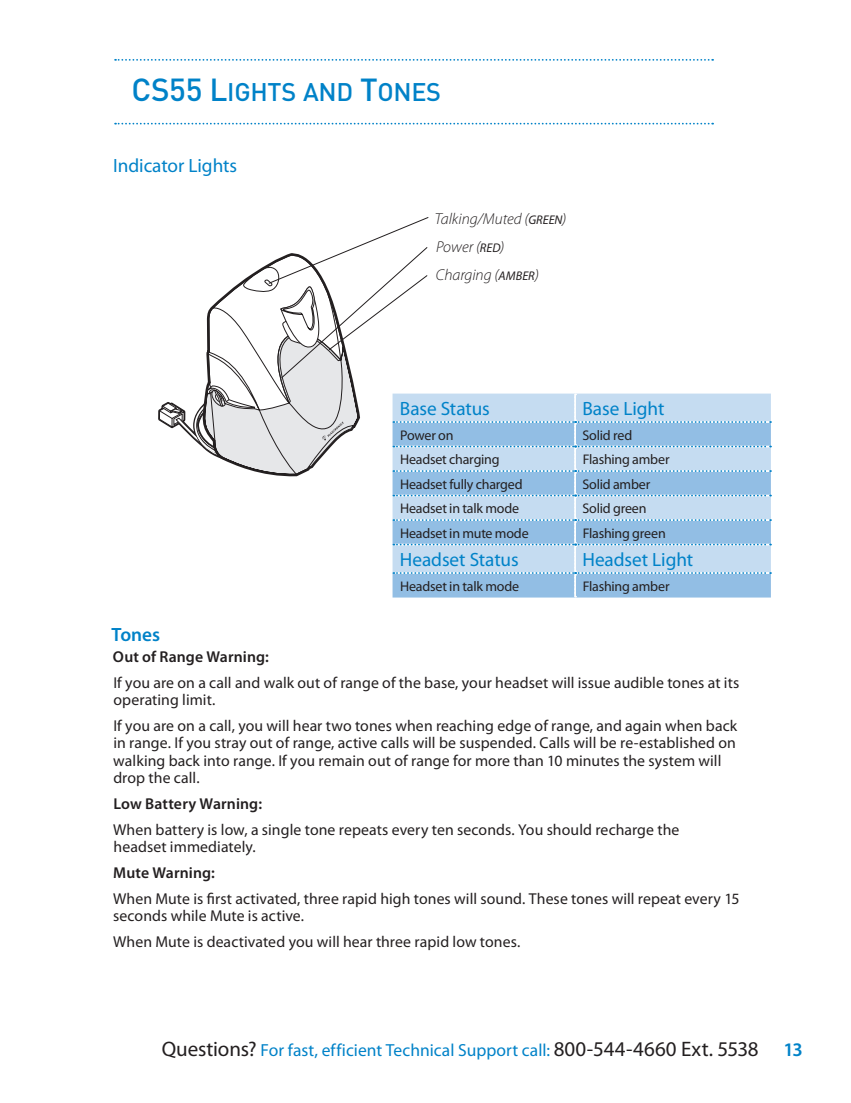
<style>
.page{position:relative;width:851px;height:1103px;background:#fff}
.page>*{position:absolute;margin:0;border:0;box-sizing:border-box;transform-origin:0 0}
.t1{font:500 25.2px "DIN";letter-spacing:-.015em;color:#0082c8}
.t2{font:19.25px "Myriad Pro";color:#0082c8}
.t3{font:600 19.25px "Myriad Pro";color:#0082c8}
.t4{font:17.5px "Myriad Pro";color:#0082c8}
.t5{font:15.75px/17.5px "Myriad Pro";letter-spacing:.005em;color:#231f20}
.t6{font:600 15.75px "Myriad Pro";letter-spacing:.005em;color:#231f20}
.t7{font:italic 300 15.75px/28px "Myriad Pro";color:#231f20}
.t8{font:14px "Myriad Pro";letter-spacing:-.015em;color:#231f20}
.s1{font-size:31.5px}
.s2{font-weight:400;font-size:12.6px}
.s3{font-size:21px;color:#231f20}
.s4{font-weight:600;font-size:19.25px}
</style>
<div class="page">
<svg style="left:158px;top:217px;width:613px;height:380px"></svg>
<svg style="left:115px;top:123px;width:598px;height:1px"></svg>
<svg style="left:115px;top:59px;width:598px;height:2px"></svg>
<h1 class="t1" style="left:131px;top:83px;width:311px"><span class="s1">CS55 L</span>IGHTS AND <span class="s1">T</span>ONES</h1>
<p class="t2" style="left:113px;top:158px;width:126px">Indicator Lights</p>
<p class="t3" style="left:112px;top:627px;width:50px">Tones</p>
<p class="t7" style="left:435px;top:206px;width:133px">Talking/Muted (<span class="s2">GREEN</span>)<br>Power (<span class="s2">RED</span>)<br>Charging (<span class="s2">AMBER</span>)</p>
<p class="t2" style="left:400px;top:401px;width:91px">Base Status</p>
<p class="t2" style="left:582px;top:401px;width:83px">Base Light</p>
<p class="t8" style="left:400px;top:429px;width:55px">Power on</p>
<p class="t8" style="left:582px;top:429px;width:51px">Solid red</p>
<p class="t8" style="left:400px;top:454px;width:101px">Headset charging</p>
<p class="t8" style="left:582px;top:454px;width:88px">Flashing amber</p>
<p class="t8" style="left:400px;top:478px;width:124px">Headset fully charged</p>
<p class="t8" style="left:582px;top:478px;width:69px">Solid amber</p>
<p class="t8" style="left:400px;top:503px;width:120px">Headset in talk mode</p>
<p class="t8" style="left:582px;top:503px;width:66px">Solid green</p>
<p class="t8" style="left:400px;top:527px;width:130px">Headset in mute mode</p>
<p class="t8" style="left:582px;top:527px;width:84px">Flashing green</p>
<p class="t2" style="left:400px;top:552px;width:120px">Headset Status</p>
<p class="t2" style="left:582px;top:552px;width:112px">Headset Light</p>
<p class="t8" style="left:400px;top:580px;width:120px">Headset in talk mode</p>
<p class="t8" style="left:582px;top:580px;width:88px">Flashing amber</p>
<p class="t6" style="left:113px;top:650px;width:157px">Out of Range Warning:</p>
<p class="t5" style="left:113px;top:675px;width:627px">If you are on a call and walk out of range of the base, your headset will issue audible tones at its operating limit.</p>
<p class="t5" style="left:113px;top:718px;width:625px">If you are on a call, you will hear two tones when reaching edge of range, and again when back in range. If you stray out of range, active calls will be suspended. Calls will be re-established on walking back into range. If you remain out of range for more than 10 minutes the system will drop the call.</p>
<p class="t6" style="left:113px;top:797px;width:150px">Low Battery Warning:</p>
<p class="t5" style="left:113px;top:822px;width:567px">When battery is low, a single tone repeats every ten seconds. You should recharge the headset immediately.</p>
<p class="t6" style="left:113px;top:866px;width:103px">Mute Warning:</p>
<p class="t5" style="left:113px;top:891px;width:628px">When Mute is first activated, three rapid high tones will sound. These tones will repeat every 15 seconds while Mute is active.</p>
<p class="t5" style="left:113px;top:934px;width:409px">When Mute is deactivated you will hear three rapid low tones.</p>
<p class="t4" style="left:162px;top:1042px;width:642px"><span class="s3">Questions?</span> For fast, efficient Technical Support call: <span class="s3">800-544-4660 Ext. 5538</span> <span class="s4">13</span></p>
</div>
